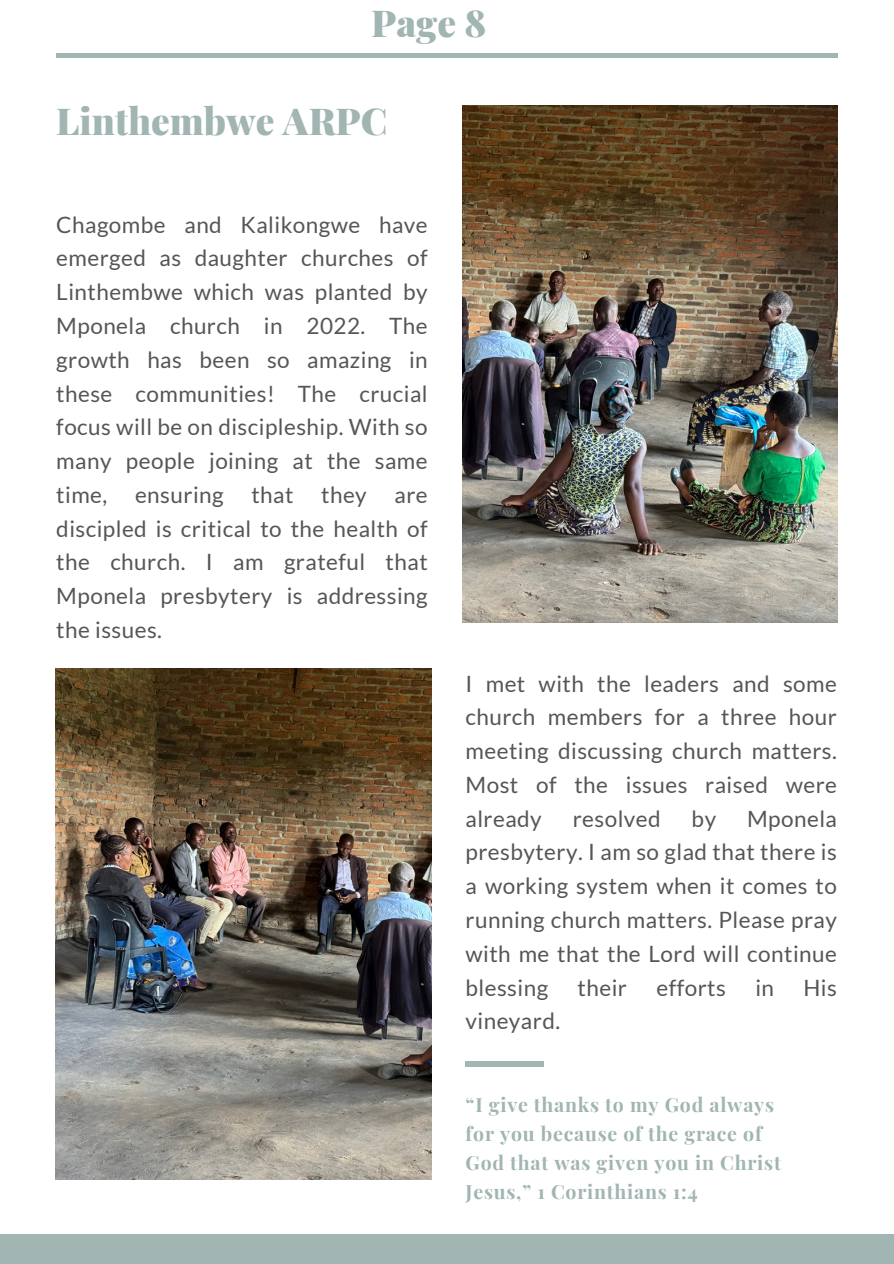
<style>
.page{position:relative;width:894px;height:1264px;background:#fff}
.page>*{position:absolute;margin:0;border:0;box-sizing:border-box;transform-origin:0 0}
.t1{font:900 37.2px "Playfair Display";color:#a1b5b3}
.t2{font:22.5px/33.8px "Lato";letter-spacing:.02em;color:#565656;text-align:justify}
.t3{font:700 19.5px/29.2px "Playfair Display";letter-spacing:.04em;color:#a1b5b3}
</style>
<div class="page">
<div style="left:0;top:1234px;width:893px;height:29px;background:#a1b5b3"></div>
<img style="left:462px;top:106px;width:375px;height:516px">
<img style="left:55px;top:669px;width:376px;height:510px">
<hr style="left:56px;top:53px;width:781px;height:4px;background:#a1b5b3">
<div style="left:465px;top:1061px;width:79px;height:6px;background:#a1b5b3"></div>
<p class="t1" style="left:371px;top:-3px;width:116px">Page 8</p>
<h1 class="t1" style="left:56px;top:95px;width:332px">Linthembwe ARPC</h1>
<p class="t2" style="left:56px;top:207px;width:373px">Chagombe and Kalikongwe have emerged as daughter churches of Linthembwe which was planted by Mponela church in 2022. The growth has been so amazing in these communities! The crucial focus will be on discipleship. With so many people joining at the same time, ensuring that they are discipled is critical to the health of the church. I am grateful that Mponela presbytery is addressing the issues.</p>
<h2 class="t2" style="left:465px;top:666px;width:373px">I met with the leaders and some church members for a three hour meeting discussing church matters.<br>Most of the issues raised were already</h2>
<h2 class="t2" style="left:465px;top:801px;width:373px;text-indent:281px">Mponela presbytery. I am so glad that there is a working system when it comes to running church matters. Please pray with me that the Lord will continue blessing</h2>
<h2 class="t2" style="left:572px;top:801px;width:89px">resolved</h2>
<h2 class="t2" style="left:691px;top:801px;width:26px">by</h2>
<h2 class="t2" style="left:577px;top:969px;width:51px">their</h2>
<h2 class="t2" style="left:656px;top:969px;width:71px">efforts</h2>
<h2 class="t2" style="left:755px;top:969px;width:20px">in</h2>
<h2 class="t2" style="left:803px;top:969px;width:35px">His</h2>
<h2 class="t2" style="left:465px;top:1003px;width:96px">vineyard.</h2>
<h1 class="t3" style="left:465px;top:1088px;width:317px">“I give thanks to my God always for you because of the grace of<br>God that was given you in Christ<br>Jesus,” 1 Corinthians 1:4</h1>
</div>
